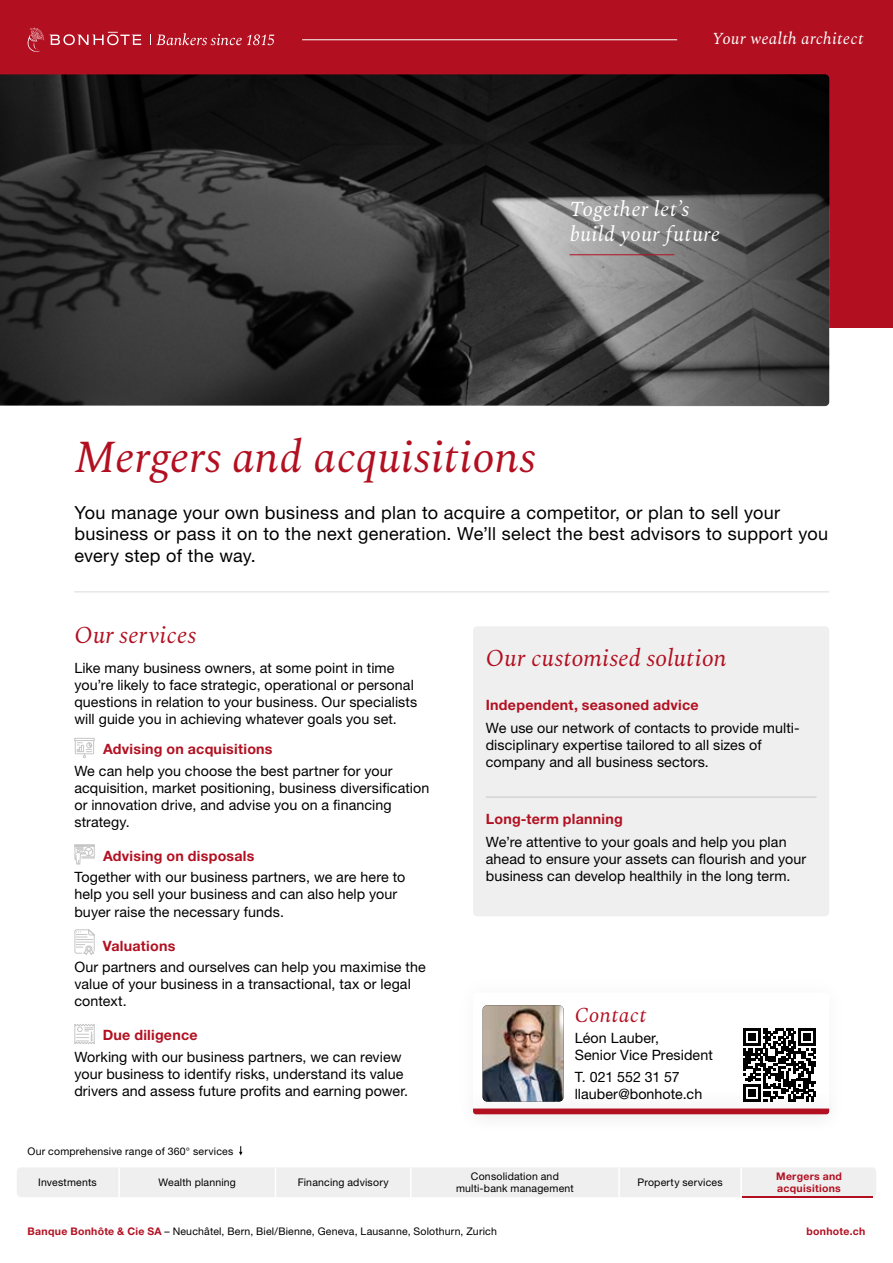
<style>
.page{position:relative;width:893px;height:1263px;background:#fff}
.page>*{position:absolute;margin:0;border:0;box-sizing:border-box;transform-origin:0 0}
.t1{font:italic 45px "Spectral";letter-spacing:.005em;color:#b21021}
.t2{font:italic 24px "Spectral";letter-spacing:.005em;color:#b21021}
.t3{font:italic 21px/25.2px "Spectral";letter-spacing:.02em;color:#fff}
.t4{font:italic 21px "Spectral";letter-spacing:.025em;color:#b21021}
.t5{font:18px/21.6px "Helvetica Neue LT Std";letter-spacing:.015em;color:#000}
.t6{font:italic 16.5px "Spectral";letter-spacing:.02em;color:#fff}
.t7{font:14.25px/17.1px "Helvetica Neue LT Std";letter-spacing:.005em;color:#000}
.t8{font:700 14.25px "Helvetica Neue LT Std";letter-spacing:.015em;color:#b21021}
.t9{font:10.5px/12.6px "Helvetica Neue LT Std";letter-spacing:.02em;color:#000;text-align:center}
.t10{font:700 10.5px/12.6px "Helvetica Neue LT Std";letter-spacing:.03em;color:#b21021}
.s1{font-weight:700;color:#b21021}
</style>
<div class="page">
<div style="left:0;top:0;width:893px;height:327px;background:#b21021"></div>
<div style="left:17px;top:1167px;width:859px;height:30px;background:#efefef;border-radius:4px"></div>
<img style="left:0;top:74px;width:829px;height:332px">
<svg style="left:327px;top:74px;width:502px;height:332px;background:#383838"></svg>
<hr style="left:570px;top:254px;width:104px;height:1px;background:#b21021">
<div style="left:455px;top:1088px;width:393px;height:46px;background:#fafafa"></div>
<svg style="left:473px;top:1108px;width:356px;height:6px;background:#b82534"></svg>
<svg style="left:743px;top:1028px;width:73px;height:73px"></svg>
<img style="left:483px;top:1005px;width:81px;height:96px">
<hr style="left:742px;top:1196px;width:130px;height:1px;background:#b21021">
<svg style="left:74px;top:1024px;width:21px;height:20px"></svg>
<svg style="left:74px;top:844px;width:21px;height:21px"></svg>
<svg style="left:74px;top:929px;width:21px;height:26px"></svg>
<div style="left:473px;top:626px;width:356px;height:290px;background:#efefef;border-radius:4px"></div>
<hr style="left:486px;top:797px;width:330px;height:1px;background:#c7c6c6">
<hr style="left:74px;top:591px;width:755px;height:1px;background:#e0e0df">
<svg style="left:74px;top:738px;width:21px;height:20px"></svg>
<svg style="left:239px;top:1146px;width:3px;height:9px"></svg>
<hr style="left:118px;top:1167px;width:2px;height:30px;background:#fff">
<hr style="left:275px;top:1167px;width:1px;height:30px;background:#fff">
<hr style="left:410px;top:1167px;width:1px;height:30px;background:#fff">
<hr style="left:618px;top:1167px;width:2px;height:30px;background:#fff">
<hr style="left:740px;top:1167px;width:2px;height:30px;background:#fff">
<hr style="left:302px;top:39px;width:375px;height:1px;background:#fff">
<svg style="left:27px;top:28px;width:114px;height:24px"></svg>
<svg style="left:150px;top:33px;width:124px;height:12px"></svg>
<p class="t6" style="left:712px;top:26px;width:153px">Your wealth architect</p>
<h3 class="t3" style="left:570px;top:195px;width:152px">Together let’s build your future</h3>
<h1 class="t1" style="left:74px;top:424px;width:463px">Mergers and acquisitions</h1>
<p class="t5" style="left:74px;top:501px;width:755px">You manage your own business and plan to acquire a competitor, or plan to sell your business or pass it on to the next generation. We’ll select the best advisors to support you every step of the way.</p>
<h2 class="t2" style="left:74px;top:618px;width:123px">Our services</h2>
<p class="t7" style="left:74px;top:659px;width:344px">Like many business owners, at some point in time you’re likely to face strategic, operational or personal questions in relation to your business. Our specialists will guide you in achieving whatever goals you set.</p>
<p class="t8" style="left:103px;top:740px;width:171px">Advising on acquisitions</p>
<p class="t7" style="left:74px;top:762px;width:356px">We can help you choose the best partner for your acquisition, market positioning, business diversification or innovation drive, and advise you on a financing strategy.</p>
<p class="t8" style="left:103px;top:847px;width:153px">Advising on disposals</p>
<p class="t7" style="left:74px;top:868px;width:332px">Together with our business partners, we are here to help you sell your business and can also help your buyer raise the necessary funds.</p>
<p class="t8" style="left:103px;top:937px;width:74px">Valuations</p>
<p class="t7" style="left:74px;top:958px;width:353px">Our partners and ourselves can help you maximise the value of your business in a transactional, tax or legal context.</p>
<p class="t8" style="left:103px;top:1026px;width:96px">Due diligence</p>
<p class="t7" style="left:74px;top:1048px;width:335px">Working with our business partners, we can review your business to identify risks, understand its value drivers and assess future profits and earning power.</p>
<p class="t9" style="left:28px;top:1145px;width:207px">Our comprehensive range of 360° services</p>
<h2 class="t2" style="left:486px;top:641px;width:242px">Our customised solution</h2>
<p class="t8" style="left:486px;top:696px;width:214px">Independent, seasoned advice</p>
<p class="t7" style="left:486px;top:719px;width:315px">We use our network of contacts to provide multi&shy;disciplinary expertise tailored to all sizes of company and all business sectors.</p>
<p class="t8" style="left:486px;top:810px;width:139px">Long-term planning</p>
<p class="t7" style="left:486px;top:833px;width:322px">We’re attentive to your goals and help you plan ahead to ensure your assets can flourish and your business can develop healthily in the long term.</p>
<h3 class="t4" style="left:575px;top:1000px;width:73px">Contact</h3>
<p class="t7" style="left:575px;top:1029px;width:140px">Léon Lauber,<br>Senior Vice President</p>
<p class="t7" style="left:575px;top:1068px;width:129px">T. 021 552 31 57 llauber@bonhote.ch</p>
<p class="t9" style="left:38px;top:1176px;width:60px">Investments</p>
<p class="t9" style="left:159px;top:1176px;width:79px">Wealth planning</p>
<p class="t9" style="left:298px;top:1176px;width:92px">Financing advisory</p>
<p class="t9" style="left:456px;top:1169px;width:119px">Consolidation and multi-bank management</p>
<p class="t9" style="left:637px;top:1176px;width:87px">Property services</p>
<p class="t10" style="left:776px;top:1169px;width:67px">Mergers and acquisitions</p>
<p class="t9" style="left:28px;top:1225px;width:471px"><span class="s1">Banque Bonhôte &amp; Cie SA</span> – Neuchâtel, Bern, Biel/Bienne, Geneva, Lausanne, Solothurn, Zurich</p>
<p class="t10" style="left:807px;top:1225px;width:60px">bonhote.ch</p>
</div>
